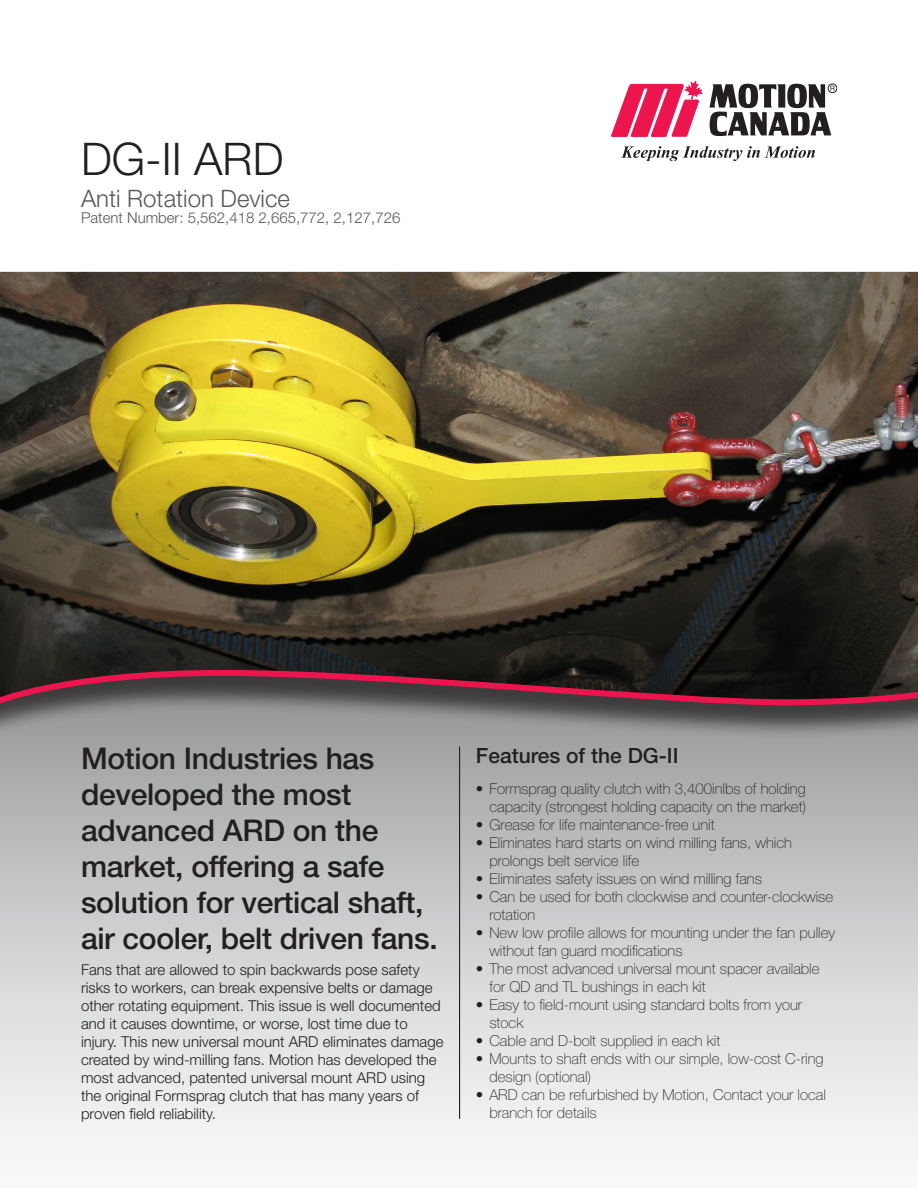
<style>
.page{position:relative;width:918px;height:1188px;background:#fff}
.page>*{position:absolute;margin:0;border:0;box-sizing:border-box;transform-origin:0 0}
.t1{font:300 45px "Helvetica Neue LT Std";color:#231f20}
.t2{font:500 30px/36px "Helvetica Neue LT Std";letter-spacing:-.01em;color:#231f20}
.t3{font:300 24px "Helvetica Neue LT Std";color:#57585a}
.t4{font:500 21px "Helvetica Neue LT Std";color:#231f20}
.t5{font:100 15px/18px "Helvetica Neue LT Std";color:#231f20}
.t6{font:300 15px/18px "Helvetica Neue LT Std";color:#231f20}
.t7{font:300 15px "Helvetica Neue LT Std";color:#57585a}
</style>
<div class="page">
<svg style="left:0;top:739px;width:918px;height:408px;background:#cecfd1"></svg>
<div style="left:0;top:278px;width:918px;height:461px;background:#231f20;opacity:.75"></div>
<img style="left:0;top:272px;width:918px;height:395px">
<svg style="left:0;top:667px;width:918px;height:41px;background:#502f37"></svg>
<svg style="left:611px;top:81px;width:91px;height:56px"></svg>
<svg style="left:709px;top:83px;width:126px;height:53px"></svg>
<div style="left:828px;top:84px;width:9px;height:9px;border:1px solid #231f20;border-radius:50%"></div>
<svg style="left:621px;top:146px;width:194px;height:15px"></svg>
<hr style="left:459px;top:746px;width:1px;height:373px;background:#231f20">
<p class="t1" style="left:81px;top:132px;width:204px">DG-II ARD</p>
<p class="t3" style="left:81px;top:183px;width:210px">Anti Rotation Device</p>
<p class="t7" style="left:81px;top:209px;width:321px">Patent Number: 5,562,418 2,665,772, 2,127,726</p>
<p class="t2" style="left:81px;top:740px;width:358px">Motion Industries has developed the most advanced ARD on the market, offering a safe solution for vertical shaft, air cooler, belt driven fans.</p>
<p class="t6" style="left:81px;top:960px;width:364px">Fans that are allowed to spin backwards pose safety risks to workers, can break expensive belts or damage other rotating equipment. This issue is well documented and it causes downtime, or worse, lost time due to injury. This new universal mount ARD eliminates damage created by wind-milling fans. Motion has developed the most advanced, patented universal mount ARD using the original Formsprag clutch that has many years of proven field reliability.</p>
<p class="t4" style="left:476px;top:743px;width:204px">Features of the DG-II</p>
<p class="t5" style="left:476px;top:779px;width:332px;text-align:right">• Formsprag quality clutch with 3,400inlbs of holding capacity (strongest holding capacity on the market)</p>
<p class="t5" style="left:476px;top:815px;width:240px">• Grease for life maintenance-free unit</p>
<p class="t5" style="left:489px;top:833px;width:304px;text-indent:-14px">• Eliminates hard starts on wind milling fans, which prolongs belt service life</p>
<p class="t5" style="left:476px;top:869px;width:288px">• Eliminates safety issues on wind milling fans</p>
<p class="t5" style="left:489px;top:887px;width:345px;text-indent:-14px">• Can be used for both clockwise and counter-clockwise rotation</p>
<p class="t5" style="left:489px;top:923px;width:347px;text-indent:-14px">• New low profile allows for mounting under the fan pulley without fan guard modifications</p>
<p class="t5" style="left:489px;top:959px;width:332px;text-indent:-14px">• The most advanced universal mount spacer available for QD and TL bushings in each kit</p>
<p class="t5" style="left:489px;top:995px;width:314px;text-indent:-14px">• Easy to field-mount using standard bolts from your stock</p>
<p class="t5" style="left:476px;top:1031px;width:246px">• Cable and D-bolt supplied in each kit</p>
<p class="t5" style="left:489px;top:1049px;width:336px;text-indent:-14px">• Mounts to shaft ends with our simple, low-cost C-ring design (optional)</p>
<p class="t5" style="left:489px;top:1085px;width:338px;text-indent:-14px">• ARD can be refurbished by Motion, Contact your local branch for details</p>
</div>
